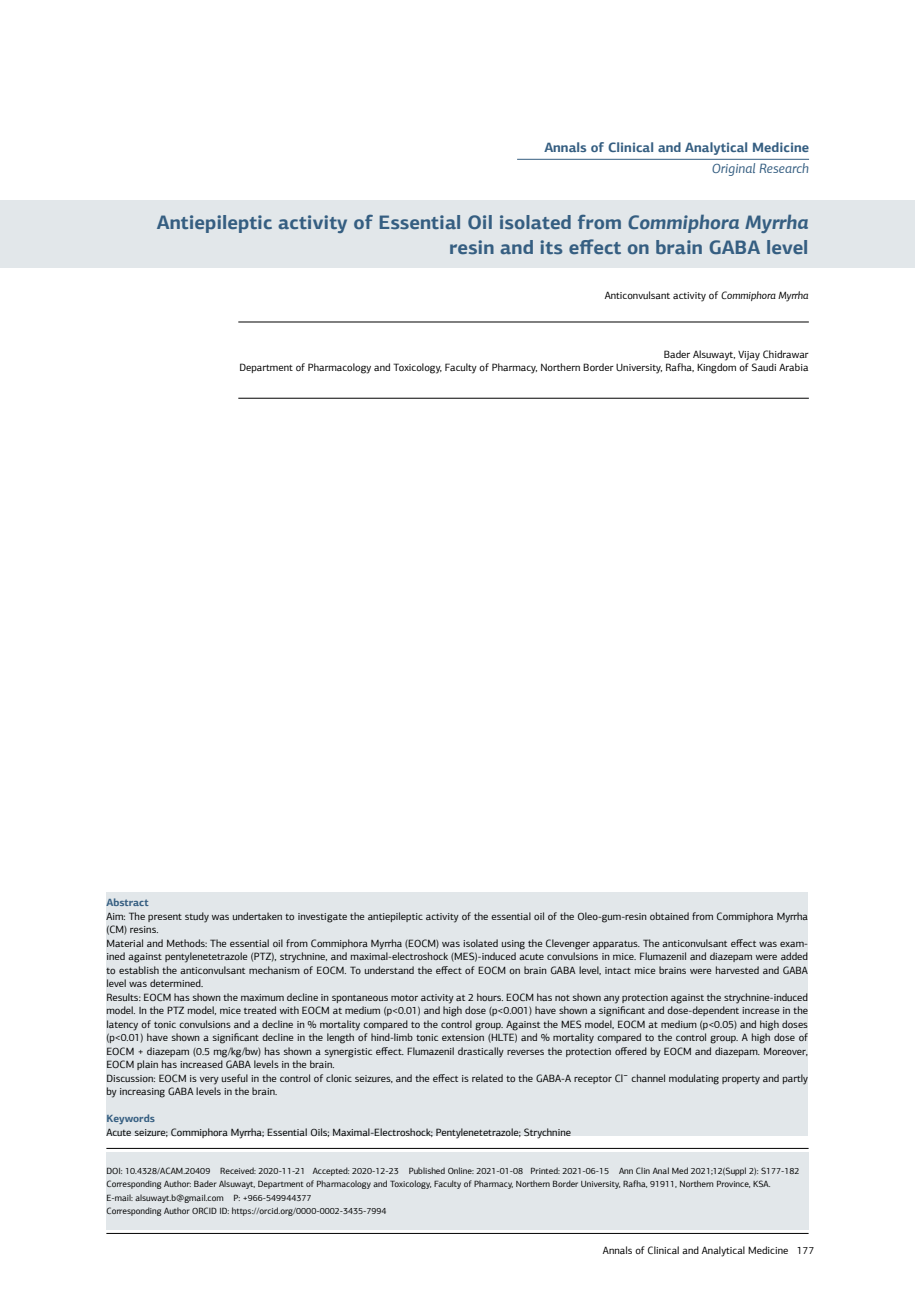
<style>
.page{position:relative;width:915px;height:1306px;background:#fff}
.page>*{position:absolute;margin:0;border:0;box-sizing:border-box;transform-origin:0 0}
.t1{font:700 19.5px/25.5px "PF Agora Sans Pro";color:#355e81;text-align:right}
.t2{font:700 13.5px "PF Agora Sans Pro";color:#355e81}
.t3{font:italic 13.5px "PF Agora Sans Pro";color:#355e81}
.t4{font:10.5px/13.5px "PF Agora Sans Pro";color:#000;text-align:right}
.t5{font:700 10.5px "PF Agora Sans Pro";color:#355e81}
.t6{font:9px/13.5px "PF Agora Sans Pro";color:#000}
.s1{font-style:italic}
</style>
<div class="page">
<hr style="left:106px;top:1233px;width:702px;height:1px;background:#000">
<div style="left:0;top:200px;width:914px;height:68px;background:#e2e7ea"></div>
<hr style="left:106px;top:1148px;width:702px;height:1px;background:#000">
<hr style="left:238px;top:322px;width:570px;height:1px;background:#000">
<hr style="left:238px;top:398px;width:570px;height:1px;background:#000">
<hr style="left:517px;top:159px;width:291px;height:1px;background:#355e81">
<div style="left:106px;top:1151px;width:702px;height:78px;background:#e2e7ea"></div>
<div style="left:106px;top:892px;width:701px;height:243px;background:#e2e7ea"></div>
<p class="t2" style="left:544px;top:139px;width:266px">Annals of Clinical and Analytical Medicine</p>
<p class="t3" style="left:711px;top:160px;width:99px">Original Research</p>
<h1 class="t1" style="left:157px;top:209px;width:653px">Antiepileptic activity of Essential Oil isolated from <span class="s1">Commiphora Myrrha </span>resin and its effect on brain GABA level</h1>
<p class="t4" style="left:604px;top:288px;width:205px">Anticonvulsant activity of <span class="s1">Commiphora Myrrha</span></p>
<p class="t4" style="left:239px;top:347px;width:570px">Bader Alsuwayt, Vijay Chidrawar<br>Department of Pharmacology and Toxicology, Faculty of Pharmacy, Northern Border University, Rafha, Kingdom of Saudi Arabia</p>
<p class="t5" style="left:106px;top:896px;width:44px">Abstract</p>
<p class="t4" style="left:106px;top:909px;width:703px;text-align:left">Aim: The present study was undertaken to investigate the antiepileptic activity of the essential oil of the Oleo-gum-resin obtained from Commiphora Myrrha (CM) resins.<br>Material and Methods: The essential oil from Commiphora Myrrha (EOCM) was isolated using the Clevenger apparatus. The anticonvulsant effect was exam&shy;ined against pentylenetetrazole (PTZ), strychnine, and maximal-electroshock (MES)-induced acute convulsions in mice. Flumazenil and diazepam were added to establish the anticonvulsant mechanism of EOCM. To understand the effect of EOCM on brain GABA level, intact mice brains were harvested and GABA level was determined.<br>Results: EOCM has shown the maximum decline in spontaneous motor activity at 2 hours. EOCM has not shown any protection against the strychnine-induced model. In the PTZ model, mice treated with EOCM at medium (p&lt;0.01) and high dose (p&lt;0.001) have shown a significant and dose-dependent increase in the latency of tonic convulsions and a decline in % mortality compared to the control group. Against the MES model, EOCM at medium (p&lt;0.05) and high doses (p&lt;0.01) have shown a significant decline in the length of hind-limb tonic extension (HLTE) and % mortality compared to the control group. A high dose of EOCM + diazepam (0.5 mg/kg/bw) has shown a synergistic effect. Flumazenil drastically reverses the protection offered by EOCM and diazepam. Moreover, EOCM plain has increased GABA levels in the brain.<br>Discussion: EOCM is very useful in the control of clonic seizures, and the effect is related to the GABA-A receptor Cl¯ channel modulating property and partly by increasing GABA levels in the brain.</p>
<p class="t5" style="left:106px;top:1112px;width:50px">Keywords</p>
<p class="t4" style="left:106px;top:1125px;width:466px">Acute seizure; Commiphora Myrrha; Essential Oils; Maximal-Electroshock; Pentylenetetrazole; Strychnine</p>
<p class="t6" style="left:106px;top:1164px;width:694px">DOI: 10.4328/ACAM.20409 Received: 2020-11-21 Accepted: 2020-12-23 Published Online: 2021-01-08 Printed: 2021-06-15 Ann Clin Anal Med 2021;12(Suppl 2): S177-182<br>Corresponding Author: Bader Alsuwayt, Department of Pharmacology and Toxicology, Faculty of Pharmacy, Northern Border University, Rafha, 91911, Northern Province, KSA.<br>E-mail: alsuwayt.b@gmail.com P: +966-549944377<br>Corresponding Author ORCID ID: https://orcid.org/0000-0002-3435-7994</p>
<p class="t4" style="left:602px;top:1243px;width:213px">Annals of Clinical and Analytical Medicine 177</p>
</div>
